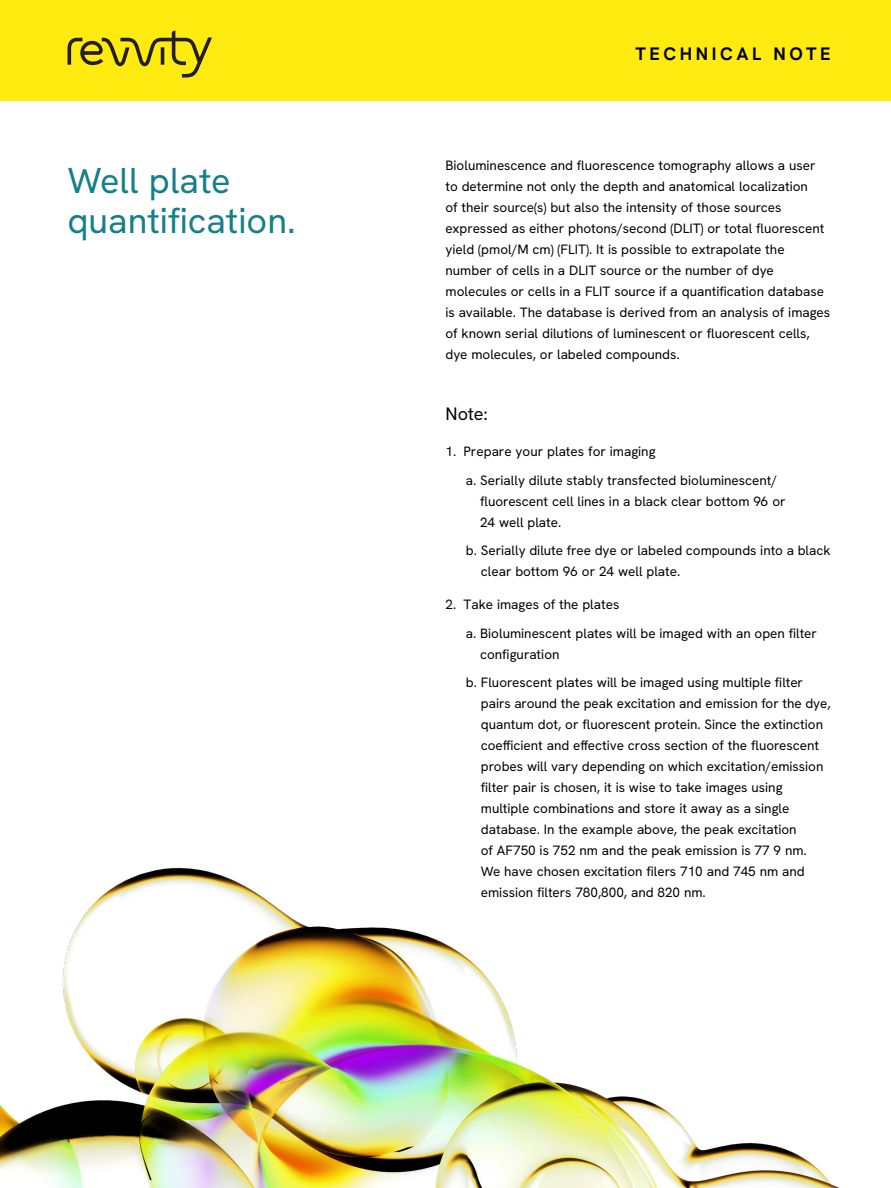
<style>
.page{position:relative;width:891px;height:1188px;background:#fff}
.page>*{position:absolute;margin:0;border:0;box-sizing:border-box;transform-origin:0 0}
.Intro_Head{font:36px/40.5px "Hanken Grotesk";color:#148087}
.t1{font:700 18px "Hanken Grotesk";letter-spacing:.2em;color:#000}
.Sub_Head{font:18px "Hanken Grotesk";color:#000}
.Body_Copy{font:300 13.5px/21px "Hanken Grotesk";color:#000}
.Body_Number_Bullet{font:300 13.5px "Hanken Grotesk";color:#000}
</style>
<div class="page">
<div style="left:0;top:0;width:891px;height:101px;background:#ffeb0f"></div>
<svg style="left:68px;top:30px;width:144px;height:48px"></svg>
<img style="left:0;top:867px;width:840px;height:321px">
<p class="Intro_Head" style="left:68px;top:159px;width:230px">Well plate quantification.</p>
<h2 class="t1" style="left:635px;top:43px;width:197px">TECHNICAL NOTE</h2>
<p class="Body_Copy" style="left:446px;top:155px;width:386px">Bioluminescence and fluorescence tomography allows a user to determine not only the depth and anatomical localization<br>of their source(s) but also the intensity of those sources expressed as either photons/second (DLIT) or total fluorescent yield (pmol/M cm) (FLIT). It is possible to extrapolate the number of cells in a DLIT source or the number of dye molecules or cells in a FLIT source if a quantification database is available. The database is derived from an analysis of images of known serial dilutions of luminescent or fluorescent cells, dye molecules, or labeled compounds.</p>
<p class="Sub_Head" style="left:446px;top:402px;width:44px">Note:</p>
<p class="Body_Number_Bullet" style="left:446px;top:443px;width:212px">1. Prepare your plates for imaging</p>
<p class="Body_Copy" style="left:480px;top:470px;width:307px;text-indent:-14px">a. Serially dilute stably transfected bioluminescent/ fluorescent cell lines in a black clear bottom 96 or<br>24 well plate.</p>
<p class="Body_Copy" style="left:481px;top:540px;width:351px;text-indent:-15px">b. Serially dilute free dye or labeled compounds into a black clear bottom 96 or 24 well plate.</p>
<p class="Body_Number_Bullet" style="left:446px;top:596px;width:175px">2. Take images of the plates</p>
<p class="Body_Copy" style="left:480px;top:623px;width:338px;text-indent:-14px">a. Bioluminescent plates will be imaged with an open filter configuration</p>
<p class="Body_Copy" style="left:481px;top:672px;width:351px;text-indent:-15px">b. Fluorescent plates will be imaged using multiple filter pairs around the peak excitation and emission for the dye, quantum dot, or fluorescent protein. Since the extinction coefficient and effective cross section of the fluorescent probes will vary depending on which excitation/emission filter pair is chosen, it is wise to take images using multiple combinations and store it away as a single database. In the example above, the peak excitation<br>of AF750 is 752 nm and the peak emission is 77 9 nm.<br>We have chosen excitation filers 710 and 745 nm and emission filters 780,800, and 820 nm.</p>
</div>
